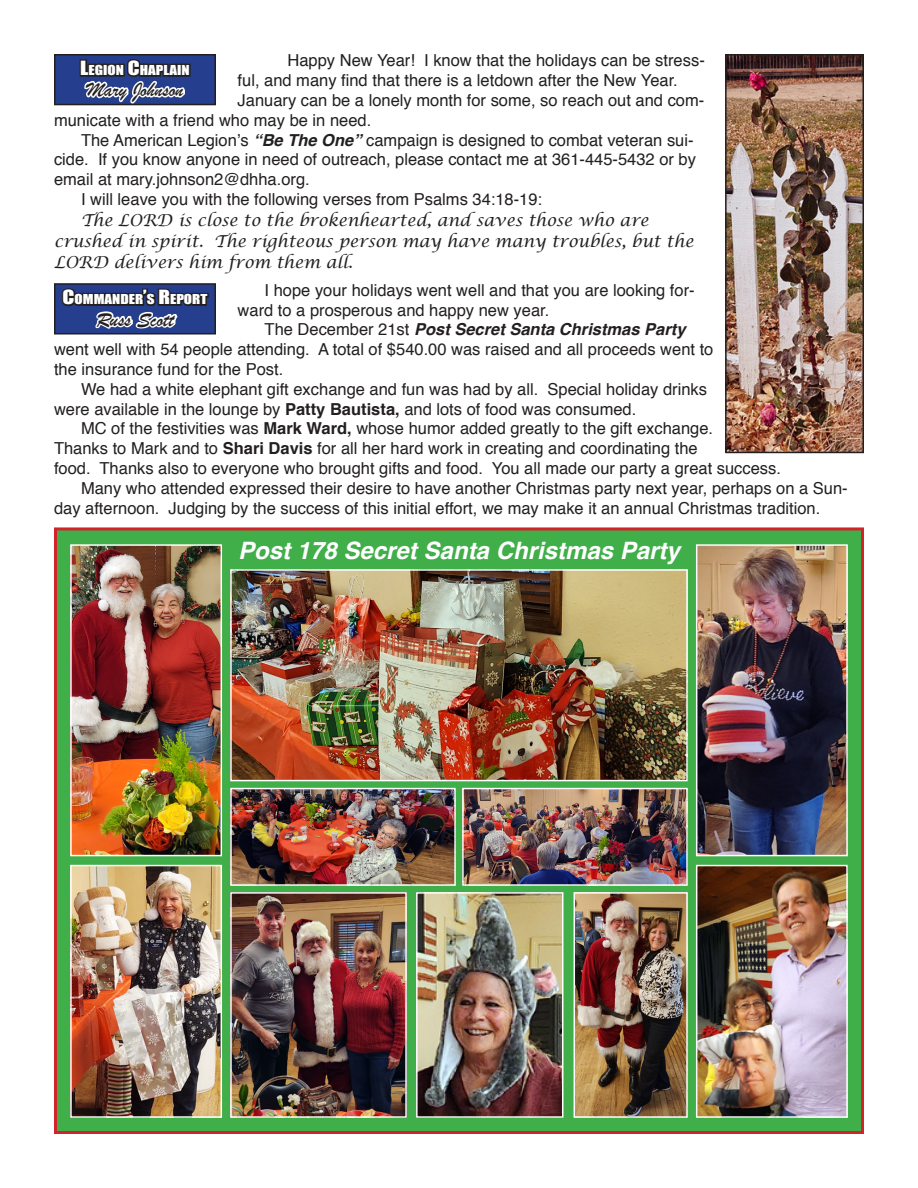
<style>
.page{position:relative;width:918px;height:1188px;background:#fff}
.page>*{position:absolute;margin:0;border:0;box-sizing:border-box;transform-origin:0 0}
.Headline_16_Helvetic{font:italic 700 24px "Helvetica";color:#fff}
.Officer_Name{font:21px "Brush Script";color:#231f20}
.Body_Text_Reports{font:16.5px/19.8px "Helvetica";color:#231f20}
.Let_Us_Pray{font:italic 16.5px/21px "Lucida Calligraphy";color:#231f20}
.Officer_Reports{font:12.6px "Impact";color:#fff;scale:1.2 1}
.s1{font-weight:700;font-style:italic}
.s2{font-weight:700}
.s3{font-size:18px}
</style>
<div class="page">
<div style="left:55px;top:55px;width:160px;height:50px;background:#253f8e"></div>
<div style="left:54px;top:54px;width:162px;height:51px;border:2px solid #231f20"></div>
<svg style="left:77px;top:54px;width:115px;height:52px"></svg>
<div style="left:55px;top:284px;width:160px;height:50px;background:#253f8e"></div>
<div style="left:54px;top:283px;width:162px;height:51px;border:2px solid #231f20"></div>
<svg style="left:60px;top:283px;width:150px;height:52px"></svg>
<img style="left:728px;top:57px;width:133px;height:393px">
<div style="left:725px;top:54px;width:139px;height:399px;border:2px solid #231f20"></div>
<div style="left:56px;top:529px;width:806px;height:603px;background:#40ae49"></div>
<div style="left:54px;top:527px;width:810px;height:607px;border:3px solid #d1232a"></div>
<img style="left:577px;top:895px;width:108px;height:220px">
<div style="left:574px;top:892px;width:114px;height:226px;border:2px solid #fff"></div>
<img style="left:73px;top:868px;width:146px;height:247px">
<div style="left:70px;top:865px;width:152px;height:253px;border:2px solid #fff"></div>
<img style="left:699px;top:547px;width:146px;height:306px">
<div style="left:696px;top:544px;width:152px;height:312px;border:2px solid #fff"></div>
<img style="left:419px;top:895px;width:141px;height:220px">
<div style="left:416px;top:892px;width:147px;height:226px;border:2px solid #fff"></div>
<img style="left:699px;top:868px;width:146px;height:247px">
<div style="left:696px;top:865px;width:152px;height:253px;border:2px solid #fff"></div>
<img style="left:233px;top:572px;width:452px;height:206px">
<div style="left:230px;top:569px;width:458px;height:212px;border:2px solid #fff"></div>
<img style="left:233px;top:895px;width:171px;height:220px">
<div style="left:230px;top:892px;width:177px;height:226px;border:2px solid #fff"></div>
<img style="left:73px;top:547px;width:146px;height:306px">
<div style="left:70px;top:544px;width:152px;height:312px;border:2px solid #fff"></div>
<img style="left:233px;top:791px;width:220px;height:92px">
<div style="left:230px;top:788px;width:226px;height:98px;border:2px solid #fff"></div>
<img style="left:465px;top:791px;width:220px;height:92px">
<div style="left:462px;top:788px;width:226px;height:98px;border:2px solid #fff"></div>
<p class="Body_Text_Reports" style="left:288px;top:51px;width:419px">Happy New Year! I know that the holidays can be stress-</p>
<p class="Body_Text_Reports" style="left:238px;top:71px;width:442px">ful, and many find that there is a letdown after the New Year.</p>
<p class="Body_Text_Reports" style="left:238px;top:91px;width:468px">January can be a lonely month for some, so reach out and com-</p>
<p class="Body_Text_Reports" style="left:54px;top:111px;width:319px">municate with a friend who may be in need.</p>
<p class="Body_Text_Reports" style="left:54px;top:130px;width:644px;text-indent:27px">The American Legion’s <span class="s1">“Be The One”</span> campaign is designed to combat veteran sui&shy;cide. If you know anyone in need of outreach, please contact me at 361-445-5432 or by email at mary.johnson2@dhha.org.</p>
<p class="Body_Text_Reports" style="left:81px;top:190px;width:463px">I will leave you with the following verses from Psalms 34:18-19:</p>
<p class="Let_Us_Pray" style="left:54px;top:210px;width:641px;text-indent:27px">The LORD is close to the brokenhearted, and saves those who are crushed in spirit. The righteous person may have many troubles, but the<br>LORD delivers him from them all.</p>
<p class="Body_Text_Reports" style="left:238px;top:281px;width:459px;text-indent:27px">I hope your holidays went well and that you are looking for&shy;ward to a prosperous and happy new year.</p>
<p class="Body_Text_Reports" style="left:54px;top:320px;width:661px;text-indent:211px">The December 21st <span class="s1">Post Secret Santa Christmas Party </span>went well with 54 people attending. A total of $540.00 was raised and all proceeds went to the insurance fund for the Post.</p>
<p class="Body_Text_Reports" style="left:54px;top:380px;width:655px;text-indent:27px">We had a white elephant gift exchange and fun was had by all. Special holiday drinks were available in the lounge by <span class="s2">Patty Bautista,</span> and lots of food was consumed.</p>
<p class="Body_Text_Reports" style="left:54px;top:419px;width:729px;text-indent:27px">MC of the festivities was <span class="s2">Mark Ward,</span> whose humor added greatly to the gift exchange.<br>Thanks to Mark and to <span class="s2">Shari Davis</span> for all her hard work in creating and coordinating the<br>food. Thanks also to everyone who brought gifts and food. You all made our party a great success.</p>
<p class="Body_Text_Reports" style="left:54px;top:479px;width:795px;text-indent:27px">Many who attended expressed their desire to have another Christmas party next year, perhaps on a Sun&shy;day afternoon. Judging by the success of this initial effort, we may make it an annual Christmas tradition.</p>
<p class="Officer_Reports" style="left:80px;top:60px;width:93px"><span class="s3">L</span>EGION <span class="s3">C</span>HAPLAIN</p>
<p class="Officer_Name" style="left:87px;top:77px;width:98px">Mary Johnson</p>
<p class="Officer_Reports" style="left:63px;top:290px;width:122px"><span class="s3">C</span>OMMANDER<span class="s3">’</span>S <span class="s3">R</span>EPORT</p>
<p class="Officer_Name" style="left:96px;top:307px;width:79px">Russ Scott</p>
<p class="Headline_16_Helvetic" style="left:238px;top:531px;width:443px">Post 178 Secret Santa Christmas Party</p>
</div>
